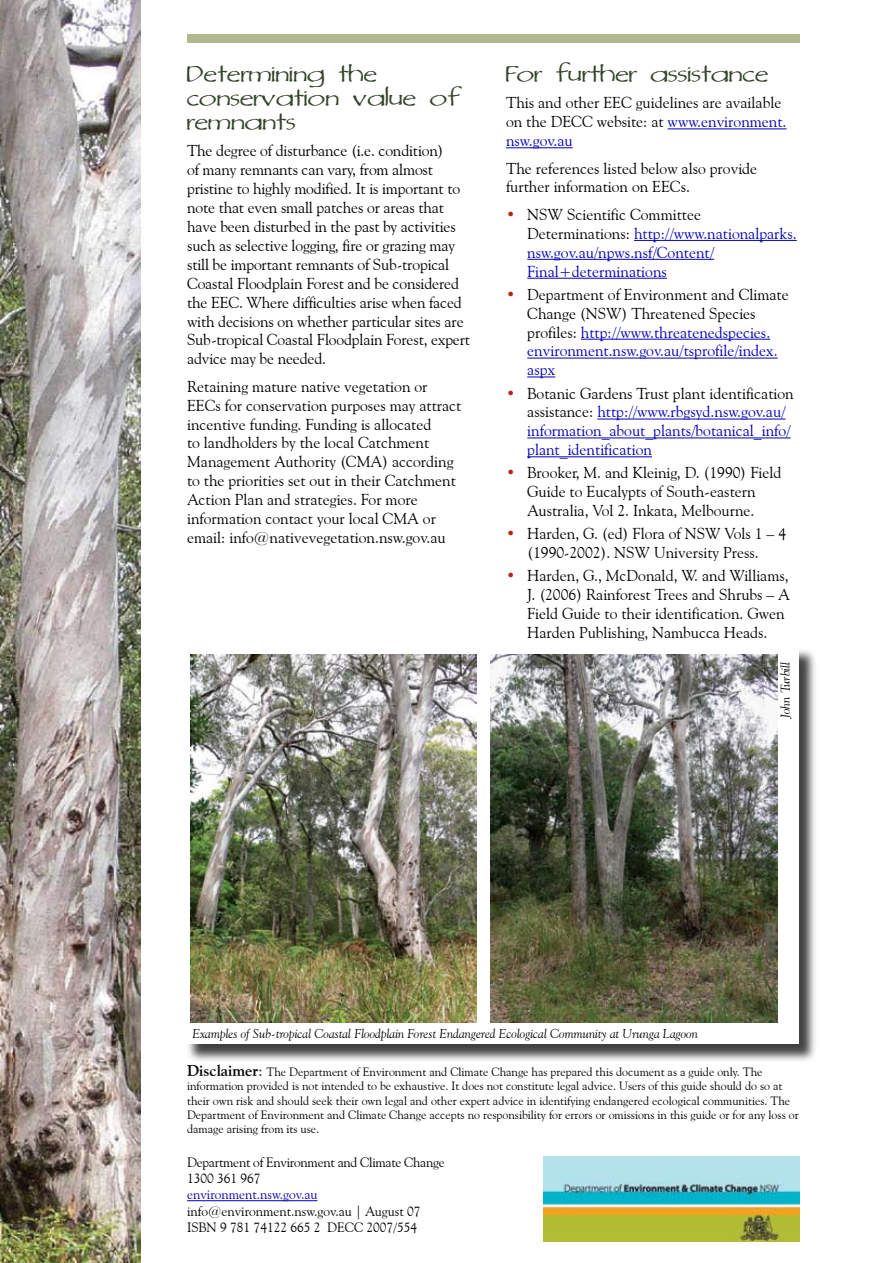
<style>
.page{position:relative;width:893px;height:1263px;background:#fff}
.page>*{position:absolute;margin:0;border:0;box-sizing:border-box;transform-origin:0 0}
.t1{font:24px/24px "Di Murphic";color:#33442b}
.t2{font:15.75px/18.9px "Goudy Old Style BT";color:#000}
.t3{font:15.75px/18.9px "Goudy Old Style BT";color:#0000b6}
.t4{font:15.75px "Goudy Old Style BT";color:#b62617}
.t5{font:13.5px/16.2px "Goudy Old Style BT";color:#000}
.t6{font:13.5px/16.2px "Goudy Old Style BT";letter-spacing:-.02em;color:#000}
.t7{font:13.5px "Goudy Old Style BT";color:#0000b6}
.t8{font:italic 12.75px "Goudy Old Style BT";color:#000}
.t9{font:12px/14.4px "Goudy Old Style BT";color:#000}
.s1{color:#0000b6}
.s2{color:#000}
.s3{font-weight:700;font-size:15.75px}
.s4{font-size:15.75px}
</style>
<div class="page">
<hr style="left:187px;top:1200px;width:130px;height:1px;background:#0000b6">
<img style="left:0;top:0;width:140px;height:1263px">
<div style="left:187px;top:34px;width:612px;height:9px;background:#b2b88d"></div>
<img style="left:544px;top:1157px;width:255px;height:85px">
<div style="left:186px;top:648px;width:633px;height:417px;background:#000;opacity:.75"></div>
<div style="left:184px;top:646px;width:614px;height:398px;background:#fff"></div>
<img style="left:491px;top:655px;width:286px;height:367px">
<img style="left:190px;top:655px;width:287px;height:367px">
<hr style="left:668px;top:128px;width:118px;height:1px;background:#0000b6">
<hr style="left:506px;top:147px;width:67px;height:1px;background:#0000b6">
<hr style="left:634px;top:240px;width:163px;height:1px;background:#0000b6">
<hr style="left:527px;top:259px;width:187px;height:1px;background:#0000b6">
<hr style="left:527px;top:278px;width:140px;height:1px;background:#0000b6">
<hr style="left:581px;top:339px;width:189px;height:1px;background:#0000b6">
<hr style="left:527px;top:358px;width:251px;height:1px;background:#0000b6">
<svg style="left:527px;top:377px;width:28px;height:1px"></svg>
<hr style="left:597px;top:419px;width:188px;height:1px;background:#0000b6">
<hr style="left:527px;top:438px;width:264px;height:1px;background:#0000b6">
<hr style="left:527px;top:456px;width:125px;height:1px;background:#0000b6">
<h1 class="t1" style="left:187px;top:63px;width:275px">Determining the conservation value of remnants</h1>
<p class="t2" style="left:187px;top:141px;width:285px">The degree of disturbance (i.e. condition)<br>of many remnants can vary, from almost pristine to highly modified. It is important to note that even small patches or areas that have been disturbed in the past by activities such as selective logging, fire or grazing may still be important remnants of Sub-tropical Coastal Floodplain Forest and be considered the EEC. Where difficulties arise when faced with decisions on whether particular sites are Sub-tropical Coastal Floodplain Forest, expert advice may be needed.</p>
<p class="t2" style="left:187px;top:376px;width:276px">Retaining mature native vegetation or EECs for conservation purposes may attract incentive funding. Funding is allocated<br>to landholders by the local Catchment Management Authority (CMA) according to the priorities set out in their Catchment Action Plan and strategies. For more information contact your local CMA or email: info@nativevegetation.nsw.gov.au</p>
<h1 class="t1" style="left:506px;top:63px;width:264px">For further assistance</h1>
<p class="t2" style="left:506px;top:93px;width:282px">This and other EEC guidelines are available on the DECC website: at <span class="s1">www.environment. nsw.gov.au</span></p>
<p class="t2" style="left:506px;top:158px;width:253px">The references listed below also provide further information on EECs.</p>
<p class="t3" style="left:527px;top:205px;width:271px"><span class="s2">NSW Scientific Committee<br>Determinations:</span> http://www.nationalparks. nsw.gov.au/npws.nsf/Content/<br>Final+determinations</p>
<p class="t3" style="left:527px;top:285px;width:263px"><span class="s2">Department of Environment and Climate Change (NSW) Threatened Species profiles:</span> http://www.threatenedspecies. environment.nsw.gov.au/tsprofile/index. aspx</p>
<p class="t3" style="left:527px;top:383px;width:268px"><span class="s2">Botanic Gardens Trust plant identification assistance:</span> http://www.rbgsyd.nsw.gov.au/ information_about_plants/botanical_info/ plant_identification</p>
<p class="t2" style="left:527px;top:463px;width:256px">Brooker, M. and Kleinig, D. (1990) Field<br>Guide to Eucalypts of South-eastern<br>Australia, Vol 2. Inkata, Melbourne.</p>
<p class="t2" style="left:527px;top:524px;width:260px">Harden, G. (ed) Flora of NSW Vols 1 – 4 (1990-2002). NSW University Press.</p>
<p class="t2" style="left:527px;top:566px;width:264px">Harden, G., McDonald, W. and Williams, J. (2006) Rainforest Trees and Shrubs – A Field Guide to their identification. Gwen Harden Publishing, Nambucca Heads.</p>
<p class="t4" style="left:506px;top:205px;width:11px">•</p>
<p class="t4" style="left:506px;top:285px;width:11px">•</p>
<p class="t4" style="left:506px;top:383px;width:11px">•</p>
<p class="t4" style="left:506px;top:463px;width:11px">•</p>
<p class="t4" style="left:506px;top:524px;width:11px">•</p>
<p class="t4" style="left:506px;top:566px;width:11px">•</p>
<p class="t8" style="left:777px;top:718px;width:58px;rotate:-90deg">John Turbill</p>
<p class="t8" style="left:192px;top:1025px;width:507px">Examples of Sub-tropical Coastal Floodplain Forest Endangered Ecological Community at Urunga Lagoon</p>
<p class="t9" style="left:187px;top:1064px;width:613px"><span class="s3">Disclaimer</span><span class="s4">:</span> The Department of Environment and Climate Change has prepared this document as a guide only. The information provided is not intended to be exhaustive. It does not constitute legal advice. Users of this guide should do so at their own risk and should seek their own legal and other expert advice in identifying endangered ecological communities. The Department of Environment and Climate Change accepts no responsibility for errors or omissions in this guide or for any loss or damage arising from its use.</p>
<p class="t6" style="left:187px;top:1154px;width:259px">Department of Environment and Climate Change<br>1300 361 967</p>
<p class="t7" style="left:187px;top:1186px;width:132px">environment.nsw.gov.au</p>
<p class="t5" style="left:187px;top:1202px;width:235px">info@environment.nsw.gov.au | August 07<br>ISBN 9 781 74122 665 2 DECC 2007/554</p>
</div>
